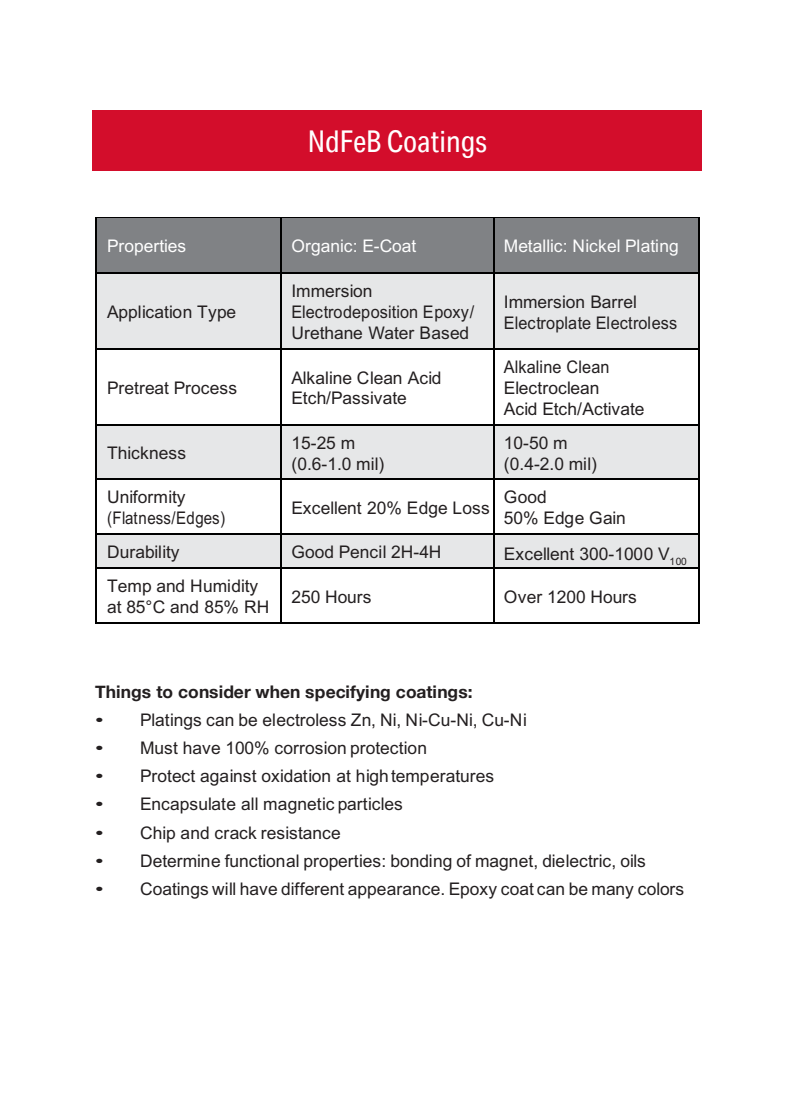
<style>
.page{position:relative;width:787px;height:1099px;background:#fff}
.page>*{position:absolute;margin:0;border:0;box-sizing:border-box;transform-origin:0 0}
.t1{font:30px "Aktiv Grotesk Cd";color:#fff}
.t2{font:25.25px "Arial";letter-spacing:-.01em;color:#fff}
.t3{font:17.5px/21px "Arial";letter-spacing:-.005em;color:#231f20}
.t4{font:17.5px "Arial";letter-spacing:-.005em;color:#231f20;scale:1.4 1}
.t5{font:17.5px "Arial";letter-spacing:-.005em;color:#fff}
.t6{font:17.5px/20.8px "Arial";letter-spacing:-.005em;color:#231f20;scale:.93 1}
.t7{font:700 17.5px "Helvetica Neue";letter-spacing:.01em;color:#231f20}
</style>
<div class="page">
<div style="left:97px;top:217px;width:183px;height:55px;background:#808285"></div>
<div style="left:281px;top:217px;width:212px;height:55px;background:#808285"></div>
<div style="left:494px;top:217px;width:204px;height:55px;background:#808285"></div>
<hr style="left:97px;top:217px;width:183px;height:1px;background:#000">
<hr style="left:281px;top:217px;width:212px;height:1px;background:#000">
<hr style="left:494px;top:217px;width:204px;height:1px;background:#000">
<hr style="left:96px;top:217px;width:1px;height:55px;background:#000">
<hr style="left:280px;top:217px;width:1px;height:55px;background:#000">
<hr style="left:493px;top:217px;width:1px;height:55px;background:#000">
<hr style="left:698px;top:217px;width:1px;height:55px;background:#000">
<div style="left:97px;top:273px;width:183px;height:75px;background:#e6e7e8"></div>
<div style="left:281px;top:273px;width:212px;height:75px;background:#e6e7e8"></div>
<div style="left:494px;top:273px;width:204px;height:75px;background:#e6e7e8"></div>
<hr style="left:97px;top:272px;width:183px;height:1px;background:#000">
<hr style="left:281px;top:272px;width:212px;height:1px;background:#000">
<hr style="left:494px;top:272px;width:204px;height:1px;background:#000">
<hr style="left:96px;top:273px;width:1px;height:75px;background:#000">
<hr style="left:280px;top:273px;width:1px;height:75px;background:#000">
<hr style="left:493px;top:273px;width:1px;height:75px;background:#000">
<hr style="left:698px;top:273px;width:1px;height:75px;background:#000">
<hr style="left:97px;top:348px;width:183px;height:1px;background:#000">
<hr style="left:281px;top:348px;width:212px;height:1px;background:#000">
<hr style="left:494px;top:348px;width:204px;height:1px;background:#000">
<hr style="left:96px;top:349px;width:1px;height:75px;background:#000">
<hr style="left:280px;top:349px;width:1px;height:75px;background:#000">
<hr style="left:493px;top:349px;width:1px;height:75px;background:#000">
<hr style="left:698px;top:349px;width:1px;height:75px;background:#000">
<div style="left:97px;top:425px;width:183px;height:53px;background:#e6e7e8"></div>
<div style="left:281px;top:425px;width:212px;height:53px;background:#e6e7e8"></div>
<div style="left:494px;top:425px;width:204px;height:53px;background:#e6e7e8"></div>
<hr style="left:97px;top:424px;width:183px;height:1px;background:#000">
<hr style="left:281px;top:424px;width:212px;height:1px;background:#000">
<hr style="left:494px;top:424px;width:204px;height:1px;background:#000">
<hr style="left:96px;top:425px;width:1px;height:53px;background:#000">
<hr style="left:280px;top:425px;width:1px;height:53px;background:#000">
<hr style="left:493px;top:425px;width:1px;height:53px;background:#000">
<hr style="left:698px;top:425px;width:1px;height:53px;background:#000">
<hr style="left:97px;top:478px;width:183px;height:2px;background:#000">
<hr style="left:281px;top:478px;width:212px;height:2px;background:#000">
<hr style="left:494px;top:478px;width:204px;height:2px;background:#000">
<hr style="left:96px;top:480px;width:1px;height:53px;background:#000">
<hr style="left:280px;top:480px;width:1px;height:53px;background:#000">
<hr style="left:493px;top:480px;width:1px;height:53px;background:#000">
<hr style="left:698px;top:480px;width:1px;height:53px;background:#000">
<div style="left:97px;top:534px;width:183px;height:33px;background:#e6e7e8"></div>
<div style="left:281px;top:534px;width:212px;height:33px;background:#e6e7e8"></div>
<div style="left:494px;top:534px;width:204px;height:33px;background:#e6e7e8"></div>
<hr style="left:97px;top:533px;width:183px;height:1px;background:#000">
<hr style="left:281px;top:533px;width:212px;height:1px;background:#000">
<hr style="left:494px;top:533px;width:204px;height:1px;background:#000">
<hr style="left:96px;top:534px;width:1px;height:33px;background:#000">
<hr style="left:280px;top:534px;width:1px;height:33px;background:#000">
<hr style="left:493px;top:534px;width:1px;height:33px;background:#000">
<hr style="left:698px;top:534px;width:1px;height:33px;background:#000">
<hr style="left:97px;top:567px;width:183px;height:1px;background:#000">
<hr style="left:281px;top:567px;width:212px;height:1px;background:#000">
<hr style="left:494px;top:567px;width:204px;height:1px;background:#000">
<hr style="left:96px;top:568px;width:1px;height:54px;background:#000">
<hr style="left:97px;top:622px;width:183px;height:1px;background:#000">
<hr style="left:280px;top:568px;width:1px;height:54px;background:#000">
<hr style="left:281px;top:622px;width:212px;height:1px;background:#000">
<hr style="left:493px;top:568px;width:1px;height:54px;background:#000">
<hr style="left:494px;top:622px;width:204px;height:1px;background:#000">
<hr style="left:698px;top:568px;width:1px;height:54px;background:#000">
<div style="left:92px;top:110px;width:610px;height:61px;background:#d30d2b"></div>
<p class="t1" style="left:308px;top:123px;width:180px">NdFeB Coatings</p>
<p class="t2" style="left:308px;top:126px;width:185px">NdFeB Coatings</p>
<p class="t5" style="left:107px;top:233px;width:80px">Properties</p>
<p class="t5" style="left:291px;top:233px;width:126px">Organic: E-Coat</p>
<p class="t5" style="left:504px;top:233px;width:176px">Metallic: Nickel Plating</p>
<p class="t3" style="left:107px;top:301px;width:131px">Application Type</p>
<p class="t3" style="left:291px;top:280px;width:184px">Immersion<br>Electrodeposition Epoxy/<br>Urethane Water Based</p>
<p class="t3" style="left:504px;top:291px;width:175px">Immersion Barrel<br>Electroplate Electroless</p>
<p class="t3" style="left:107px;top:376px;width:131px">Pretreat Process</p>
<p class="t3" style="left:291px;top:367px;width:152px">Alkaline Clean Acid<br>Etch/Passivate</p>
<p class="t6" style="left:504px;top:356px;width:153px">Alkaline Clean<br>Electroclean<br>Acid Etch/Activate</p>
<p class="t3" style="left:107px;top:442px;width:80px">Thickness</p>
<p class="t3" style="left:291px;top:432px;width:94px">15-25 m (0.6-1.0 mil)</p>
<p class="t3" style="left:504px;top:432px;width:94px">10-50 m (0.4-2.0 mil)</p>
<p class="t3" style="left:107px;top:486px;width:119px">Uniformity (Flatness/Edges)</p>
<p class="t3" style="left:291px;top:496px;width:200px">Excellent 20% Edge Loss</p>
<p class="t3" style="left:504px;top:486px;width:123px">Good<br>50% Edge Gain</p>
<p class="t3" style="left:107px;top:541px;width:74px">Durability</p>
<p class="t3" style="left:291px;top:541px;width:151px">Good Pencil 2H-4H</p>
<p class="t3" style="left:504px;top:543px;width:184px">Excellent 300-1000 V<sub>100</sub></p>
<p class="t3" style="left:107px;top:575px;width:163px">Temp and Humidity at 85°C and 85% RH</p>
<p class="t3" style="left:291px;top:585px;width:82px">250 Hours</p>
<p class="t3" style="left:504px;top:585px;width:134px">Over 1200 Hours</p>
<p class="t7" style="left:95px;top:677px;width:379px">Things to consider when specifying coatings:</p>
<p class="t4" style="left:95px;top:707px;width:310px">• Platings can be electroless Zn, Ni, Ni-Cu-Ni, Cu-Ni</p>
<p class="t4" style="left:95px;top:736px;width:239px">• Must have 100% corrosion protection</p>
<p class="t4" style="left:95px;top:763px;width:286px">• Protect against oxidation at hightemperatures</p>
<p class="t4" style="left:95px;top:791px;width:221px">• Encapsulate all magnetic particles</p>
<p class="t4" style="left:95px;top:820px;width:177px">• Chip and crack resistance</p>
<p class="t4" style="left:95px;top:848px;width:395px">• Determine functional properties: bonding of magnet, dielectric, oils</p>
<p class="t4" style="left:95px;top:876px;width:422px">• Coatings will have different appearance. Epoxy coat can be many colors</p>
</div>
